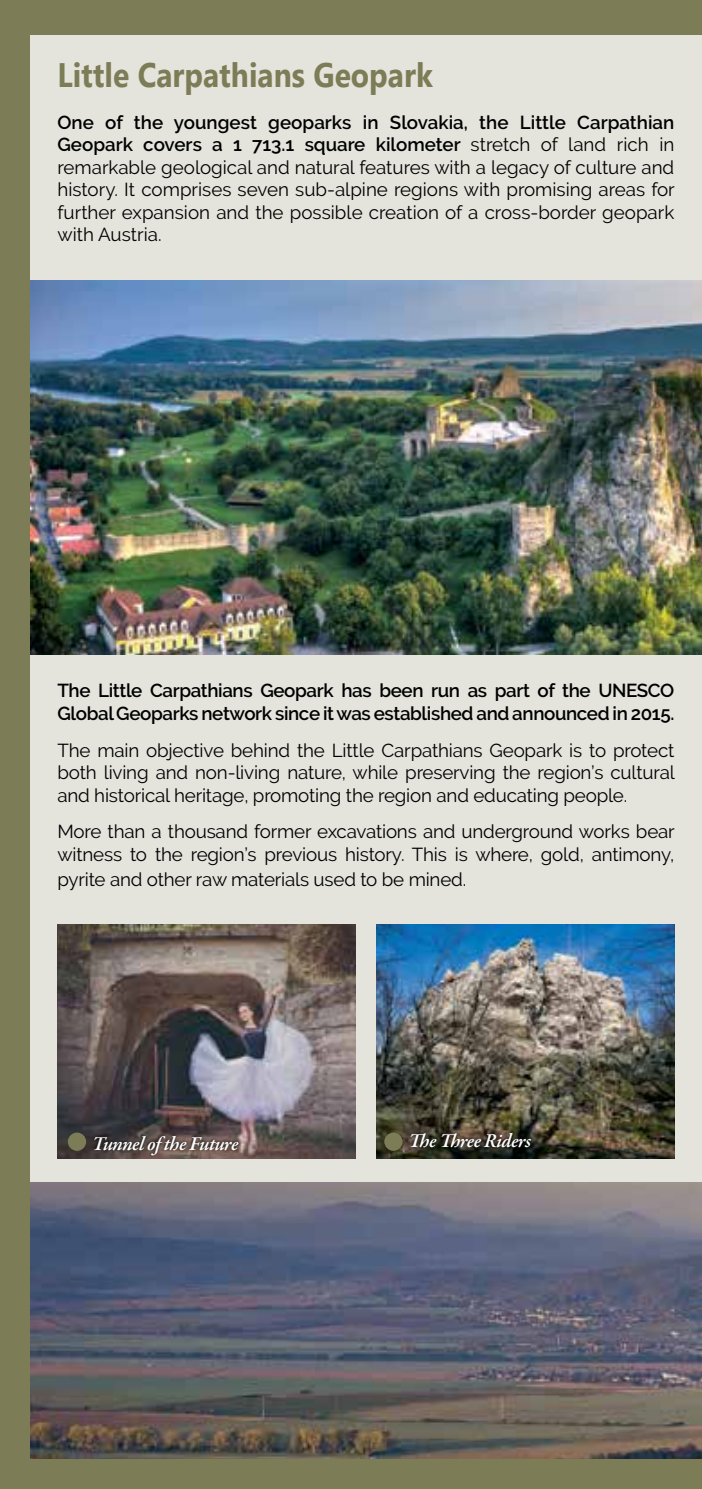
<style>
.page{position:relative;width:702px;height:1489px;background:#fff}
.page>*{position:absolute;margin:0;border:0;box-sizing:border-box;transform-origin:0 0}
.t1{font:700 34px "Gadugi";color:#7c7c57;scale:.88 1}
.t2{font:italic 600 20px "Garamond Premr Pro";letter-spacing:-.03em;color:#fff}
.t3{font:18.75px/22.5px "Raleway";letter-spacing:-.01em;color:#000;text-align:justify}
.t4{font:600 18.75px/22.5px "Raleway";letter-spacing:-.02em;color:#000}
.s1{font-weight:600}
</style>
<div class="page">
<div style="left:0;top:0;width:702px;height:1488px;background:#7c7c57"></div>
<div style="left:30px;top:35px;width:672px;height:1416px;background:#e4e4dd"></div>
<img style="left:57px;top:924px;width:298px;height:234px">
<img style="left:376px;top:924px;width:298px;height:234px">
<img style="left:30px;top:1182px;width:672px;height:276px">
<img style="left:30px;top:280px;width:672px;height:374px">
<div style="left:91px;top:1132px;width:150px;height:25px;background:#000;opacity:.85"></div>
<div style="left:68px;top:1132px;width:18px;height:18px;background:#7c7c57;border-radius:50%"></div>
<div style="left:408px;top:1128px;width:126px;height:22px;background:#000;opacity:.85"></div>
<div style="left:384px;top:1132px;width:18px;height:18px;background:#7c7c57;border-radius:50%"></div>
<h1 class="t1" style="left:57px;top:55px;width:428px">Little Carpathians Geopark</h1>
<p class="t3" style="left:57px;top:111px;width:618px"><span class="s1">One of the youngest geoparks in Slovakia, the Little Carpathian Geopark covers a 1 713.1 square kilometer</span> stretch of land rich in remarkable geological and natural features with a legacy of culture and history. It comprises seven sub-alpine regions with promising areas for further expansion and the possible creation of a cross-border geopark with Austria.</p>
<p class="t4" style="left:57px;top:679px;width:618px">The Little Carpathians Geopark has been run as part of the UNESCO<br>Global Geoparks network since it was established and announced in 2015.</p>
<p class="t3" style="left:57px;top:738px;width:619px">The main objective behind the Little Carpathians Geopark is to protect both living and non-living nature, while preserving the region’s cultural and historical heritage, promoting the region and educating people.</p>
<p class="t3" style="left:57px;top:820px;width:618px">More than a thousand former excavations and underground works bear witness to the region’s previous history. This is where, gold, antimony,</p>
<p class="t3" style="left:57px;top:867px;width:410px">pyrite and other raw materials used to be mined.</p>
<p class="t2" style="left:92px;top:1131px;width:147px">Tunnel of the Future</p>
<p class="t2" style="left:409px;top:1128px;width:124px">The Three Riders</p>
</div>
